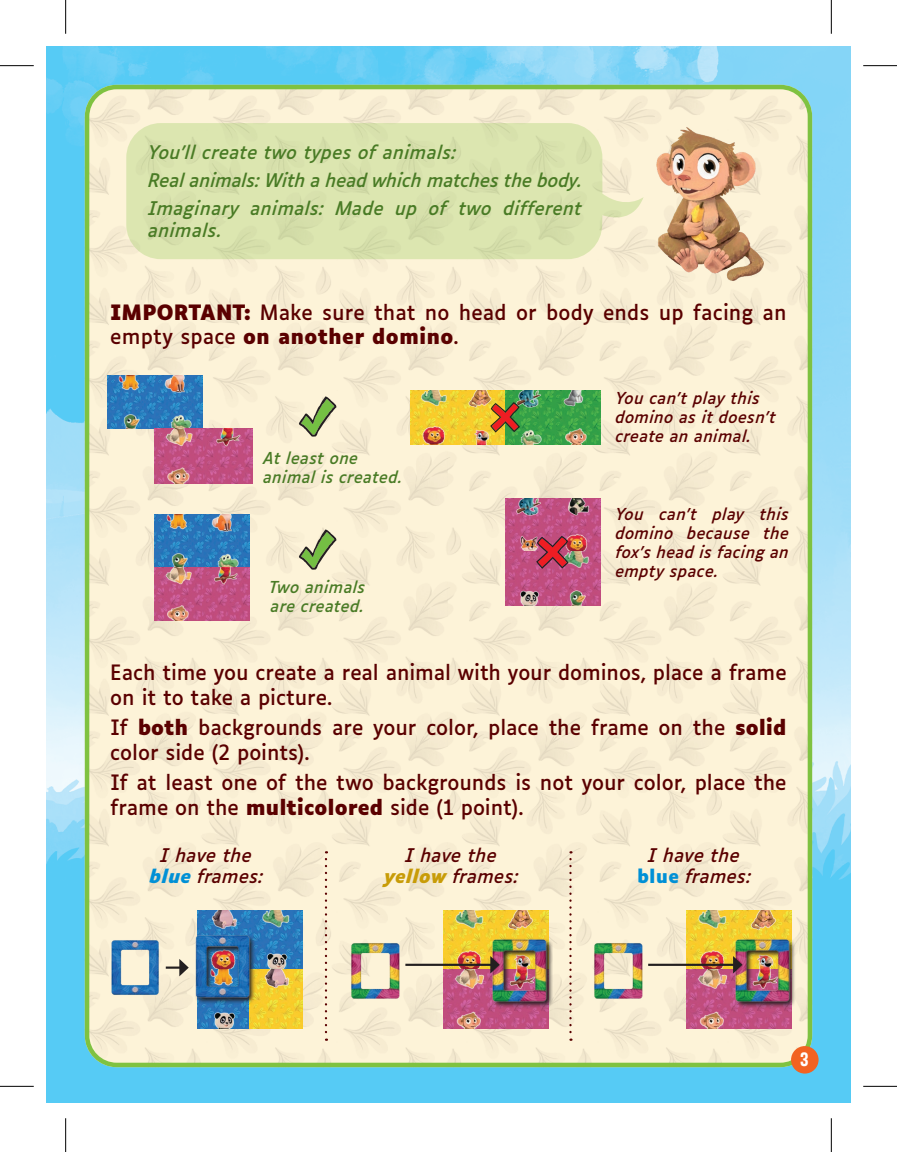
<style>
.page{position:relative;width:897px;height:1152px;background:#fff}
.page>*{position:absolute;margin:0;border:0;box-sizing:border-box;transform-origin:0 0}
.Texte_courant{font:20.25px/24.3px "Luciole";letter-spacing:-.005em;color:#5a0000}
.Titres{font:19.35px "Dimbo";color:#fff}
.Texte_courant-2{font:italic 18px/21.6px "Luciole";letter-spacing:.005em;color:#497b25}
.Légende{font:italic 18px/21.6px "Luciole";letter-spacing:.005em;color:#5a0000;text-align:center}
.Texte_courant-3{font:italic 18px "Luciole";letter-spacing:-.015em;color:#497b25}
.Légende-2{font:italic 15.75px/18.9px "Luciole";letter-spacing:.015em;color:#5a0000;text-align:justify}
.Légende-3{font:italic 15.75px/18.9px "Luciole";letter-spacing:.015em;color:#497b25}
.s1{font-weight:700}
.s2{font-weight:700;color:#0090d6}
.s3{font-weight:700;font-style:normal;color:#0090d6}
.s4{font-weight:700;color:#c89c08}
</style>
<div class="page">
<img style="left:47px;top:47px;width:803px;height:1055px">
<img style="left:85px;top:85px;width:727px;height:982px">
<div style="left:85px;top:85px;width:727px;height:982px;border:4px solid #7fc241;border-radius:30px"></div>
<svg style="left:126px;top:123px;width:512px;height:136px;background:#dbe4b0"></svg>
<img style="left:638px;top:123px;width:125px;height:159px">
<img style="left:506px;top:499px;width:94px;height:106px">
<img style="left:505px;top:552px;width:47px;height:1px">
<img style="left:505px;top:498px;width:47px;height:1px">
<img style="left:505px;top:498px;width:1px;height:54px">
<img style="left:552px;top:498px;width:48px;height:1px">
<img style="left:512px;top:498px;width:34px;height:21px">
<img style="left:559px;top:498px;width:34px;height:21px">
<img style="left:512px;top:531px;width:34px;height:21px">
<img style="left:559px;top:531px;width:34px;height:41px">
<img style="left:505px;top:552px;width:1px;height:53px">
<img style="left:559px;top:585px;width:34px;height:20px">
<img style="left:512px;top:585px;width:34px;height:20px">
<img style="left:155px;top:514px;width:94px;height:107px">
<img style="left:161px;top:514px;width:34px;height:20px">
<img style="left:209px;top:514px;width:34px;height:20px">
<img style="left:161px;top:547px;width:34px;height:41px">
<img style="left:209px;top:547px;width:34px;height:41px">
<img style="left:161px;top:601px;width:34px;height:20px">
<svg style="left:249px;top:567px;width:7px;height:7px"></svg>
<img style="left:108px;top:375px;width:94px;height:53px">
<img style="left:107px;top:375px;width:1px;height:53px">
<img style="left:114px;top:375px;width:34px;height:20px">
<img style="left:161px;top:375px;width:34px;height:20px">
<img style="left:114px;top:408px;width:34px;height:20px">
<img style="left:161px;top:408px;width:34px;height:20px">
<img style="left:155px;top:429px;width:97px;height:54px">
<img style="left:203px;top:428px;width:49px;height:1px">
<img style="left:161px;top:428px;width:36px;height:21px">
<img style="left:210px;top:428px;width:35px;height:21px">
<img style="left:161px;top:462px;width:36px;height:21px">
<svg style="left:252px;top:483px;width:7px;height:7px"></svg>
<svg style="left:299px;top:396px;width:37px;height:41px;background:#b9c596"></svg>
<svg style="left:299px;top:529px;width:37px;height:41px;background:#b9c596"></svg>
<img style="left:411px;top:391px;width:189px;height:53px">
<img style="left:410px;top:444px;width:47px;height:1px">
<img style="left:410px;top:391px;width:1px;height:53px">
<img style="left:457px;top:444px;width:48px;height:1px">
<img style="left:417px;top:391px;width:34px;height:20px">
<img style="left:464px;top:391px;width:34px;height:20px">
<img style="left:417px;top:424px;width:34px;height:20px">
<img style="left:464px;top:424px;width:34px;height:20px">
<img style="left:505px;top:444px;width:47px;height:1px">
<img style="left:505px;top:391px;width:1px;height:53px">
<img style="left:552px;top:444px;width:48px;height:1px">
<img style="left:512px;top:391px;width:34px;height:20px">
<img style="left:559px;top:391px;width:34px;height:20px">
<img style="left:512px;top:424px;width:34px;height:20px">
<img style="left:559px;top:424px;width:34px;height:20px">
<svg style="left:505px;top:444px;width:7px;height:7px"></svg>
<svg style="left:490px;top:402px;width:30px;height:30px"></svg>
<svg style="left:536px;top:536px;width:32px;height:33px"></svg>
<img style="left:198px;top:910px;width:104px;height:118px">
<img style="left:197px;top:910px;width:1px;height:59px">
<img style="left:205px;top:910px;width:37px;height:23px">
<img style="left:257px;top:910px;width:38px;height:23px">
<img style="left:257px;top:947px;width:38px;height:44px">
<img style="left:197px;top:969px;width:1px;height:59px">
<img style="left:250px;top:969px;width:52px;height:1px">
<img style="left:205px;top:1006px;width:37px;height:22px">
<svg style="left:195px;top:934px;width:61px;height:71px"></svg>
<img style="left:194px;top:934px;width:57px;height:66px">
<img style="left:110px;top:938px;width:51px;height:58px">
<hr style="left:166px;top:966px;width:14px;height:3px;background:#231f20">
<svg style="left:179px;top:959px;width:10px;height:17px"></svg>
<img style="left:444px;top:911px;width:104px;height:117px">
<img style="left:443px;top:911px;width:1px;height:58px">
<img style="left:451px;top:911px;width:37px;height:22px">
<img style="left:503px;top:911px;width:38px;height:22px">
<img style="left:451px;top:947px;width:37px;height:45px">
<img style="left:443px;top:1028px;width:53px;height:1px">
<img style="left:443px;top:969px;width:53px;height:1px">
<img style="left:443px;top:969px;width:1px;height:59px">
<img style="left:496px;top:1028px;width:52px;height:1px">
<img style="left:451px;top:1006px;width:37px;height:22px">
<svg style="left:492px;top:938px;width:60px;height:70px"></svg>
<img style="left:490px;top:938px;width:57px;height:66px">
<img style="left:350px;top:942px;width:50px;height:58px">
<hr style="left:405px;top:964px;width:86px;height:2px;background:#231f20">
<svg style="left:490px;top:956px;width:10px;height:17px"></svg>
<img style="left:687px;top:911px;width:104px;height:117px">
<img style="left:686px;top:911px;width:1px;height:58px">
<img style="left:693px;top:911px;width:38px;height:22px">
<img style="left:746px;top:911px;width:37px;height:22px">
<img style="left:693px;top:947px;width:38px;height:45px">
<img style="left:686px;top:1028px;width:52px;height:1px">
<img style="left:686px;top:969px;width:52px;height:1px">
<img style="left:686px;top:969px;width:1px;height:59px">
<img style="left:738px;top:1028px;width:53px;height:1px">
<img style="left:693px;top:1006px;width:38px;height:22px">
<svg style="left:734px;top:938px;width:61px;height:70px"></svg>
<img style="left:733px;top:938px;width:57px;height:66px">
<img style="left:592px;top:942px;width:51px;height:58px">
<hr style="left:648px;top:964px;width:86px;height:2px;background:#231f20">
<svg style="left:733px;top:956px;width:9px;height:17px"></svg>
<svg style="left:325px;top:859px;width:2px;height:182px"></svg>
<svg style="left:569px;top:859px;width:2px;height:182px"></svg>
<div style="left:791px;top:1046px;width:27px;height:27px;background:#f26221;border-radius:50%"></div>
<hr style="left:0;top:65px;width:34px;height:1px;background:#000">
<hr style="left:863px;top:65px;width:34px;height:1px;background:#000">
<hr style="left:0;top:1086px;width:34px;height:1px;background:#000">
<hr style="left:863px;top:1086px;width:34px;height:1px;background:#000">
<hr style="left:65px;top:0;width:1px;height:34px;background:#000">
<hr style="left:65px;top:1118px;width:1px;height:34px;background:#000">
<hr style="left:831px;top:0;width:1px;height:34px;background:#000">
<hr style="left:831px;top:1118px;width:1px;height:34px;background:#000">
<p class="Texte_courant-2" style="left:149px;top:140px;width:309px">You'll create two types of animals:</p>
<p class="Texte_courant-3" style="left:149px;top:164px;width:435px">Real animals: With a head which matches the body.</p>
<p class="Texte_courant-2" style="left:149px;top:196px;width:435px">Imaginary animals: Made up of two different animals.</p>
<p class="Texte_courant" style="left:110px;top:299px;width:678px"><span class="s1">IMPORTANT:</span> Make sure that no head or body ends up facing an empty space <span class="s1">on another domino</span>.</p>
<p class="Légende-3" style="left:263px;top:447px;width:141px">At least one animal is created.</p>
<p class="Légende-3" style="left:269px;top:576px;width:98px">Two animals are created.</p>
<p class="Légende-2" style="left:615px;top:388px;width:162px;text-align:left">You can't play this domino as it doesn't create an animal.</p>
<p class="Légende-2" style="left:615px;top:503px;width:175px">You can't play this domino because the fox's head is facing an empty space.</p>
<p class="Texte_courant" style="left:110px;top:659px;width:678px">Each time you create a real animal with your dominos, place a frame on it to take a picture.</p>
<p class="Texte_courant" style="left:110px;top:714px;width:678px">If <span class="s1">both</span> backgrounds are your color, place the frame on the <span class="s1">solid </span>color side (2 points).</p>
<p class="Texte_courant" style="left:110px;top:769px;width:677px">If at least one of the two backgrounds is not your color, place the frame on the <span class="s1">multicolored</span> side (1 point).</p>
<p class="Légende" style="left:149px;top:842px;width:116px">I have the <span class="s2">blue</span> frames:</p>
<p class="Légende" style="left:637px;top:842px;width:116px">I have the <span class="s3">blue</span> frames:</p>
<p class="Légende" style="left:384px;top:842px;width:136px">I have the <span class="s4">yellow</span> frames:</p>
<p class="Titres" style="left:800px;top:1048px;width:9px">3</p>
</div>
